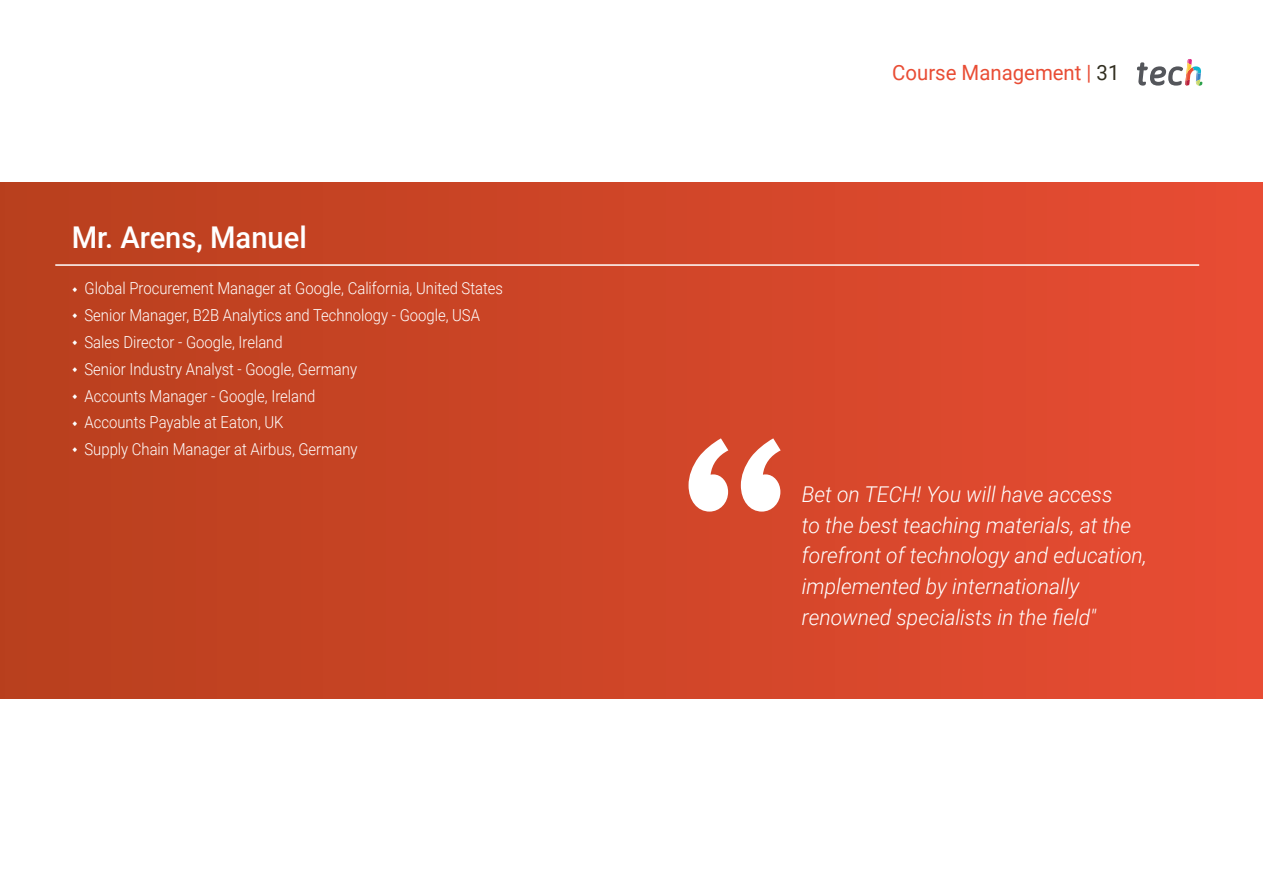
<style>
.page{position:relative;width:1263px;height:893px;background:#fff}
.page>*{position:absolute;margin:0;border:0;box-sizing:border-box;transform-origin:0 0}
.t1{font:500 30px "Roboto";color:#fff}
.t2{font:italic 300 21.75px/30.8px "Roboto";color:#fff}
.t3{font:21px "Roboto";color:#e94d35}
.t4{font:300 16.5px/26.7px "Roboto";color:#fff;scale:.9 1}
.s1{color:#312e20}
</style>
<div class="page">
<svg style="left:1137px;top:59px;width:65px;height:27px"></svg>
<div style="left:0;top:182px;width:1263px;height:516px;background:linear-gradient(to right,#b83f1d,#e84c33)"></div>
<hr style="left:55px;top:264px;width:1144px;height:2px;background:#fff">
<svg style="left:688px;top:438px;width:93px;height:74px"></svg>
<svg style="left:73px;top:287px;width:4px;height:5px"></svg>
<svg style="left:73px;top:314px;width:4px;height:5px"></svg>
<svg style="left:73px;top:340px;width:4px;height:5px"></svg>
<svg style="left:73px;top:367px;width:4px;height:5px"></svg>
<svg style="left:73px;top:394px;width:4px;height:5px"></svg>
<svg style="left:73px;top:421px;width:4px;height:5px"></svg>
<svg style="left:73px;top:447px;width:4px;height:5px"></svg>
<h1 class="t1" style="left:72px;top:216px;width:237px">Mr. Arens, Manuel</h1>
<p class="t4" style="left:85px;top:275px;width:467px">Global Procurement Manager at Google, California, United States Senior Manager, B2B Analytics and Technology - Google, USA Sales Director - Google, Ireland<br>Senior Industry Analyst - Google, Germany<br>Accounts Manager - Google, Ireland<br>Accounts Payable at Eaton, UK<br>Supply Chain Manager at Airbus, Germany</p>
<p class="t3" style="left:892px;top:57px;width:229px">Course Management | <span class="s1">31</span></p>
<h2 class="t2" style="left:802px;top:478px;width:347px">Bet on TECH! You will have access<br>to the best teaching materials, at the forefront of technology and education, implemented by internationally renowned specialists in the field"</h2>
</div>
